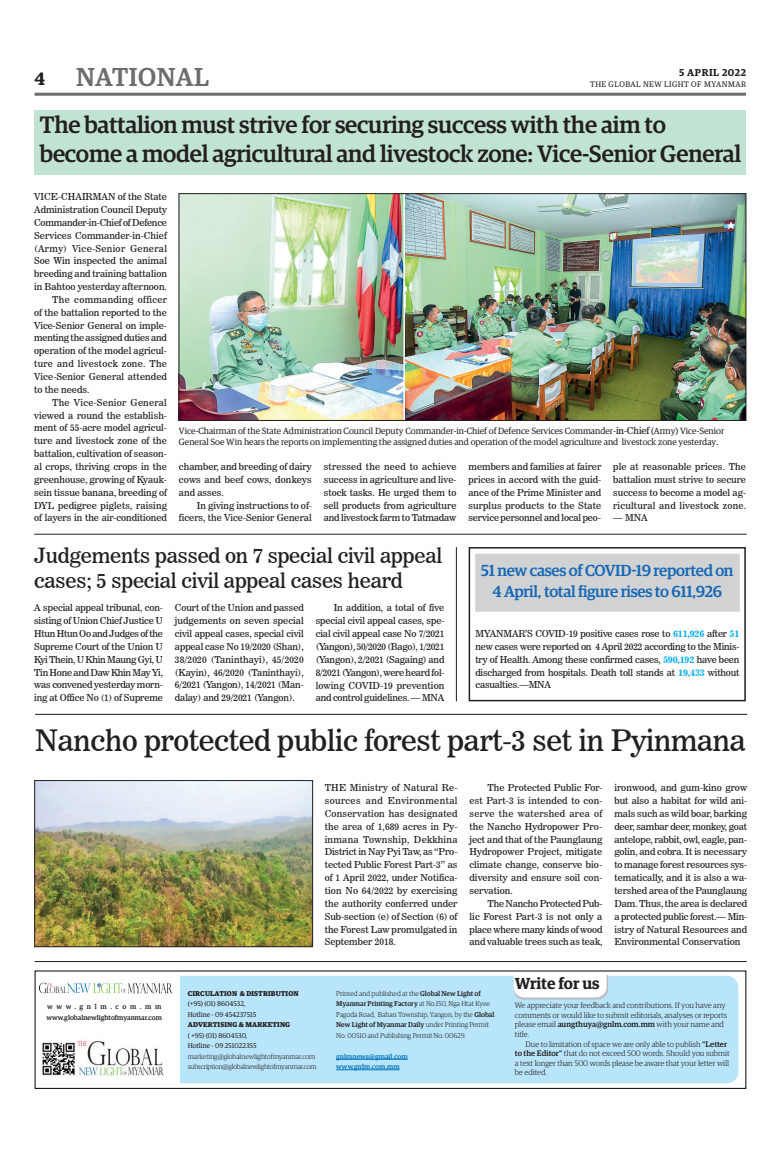
<style>
.page{position:relative;width:773px;height:1152px;background:#fff}
.page>*{position:absolute;margin:0;border:0;box-sizing:border-box;transform-origin:0 0}
._3_Clm_Head{font:29.4px "News 706 BT Roman C";letter-spacing:-.01em;color:#231f20}
.t1{font:500 26px "Guardian Egyp";letter-spacing:.02em;color:#6c6d70}
._3_Clm_Head-2{font:500 23.8px/28.5px "Guardian Egyp";letter-spacing:-.01em;color:#231f20}
._2_Clm_Head{font:20.8px/25px "News 706 BT Roman C";letter-spacing:-.01em;color:#231f20}
.t2{font:600 18px "Guardian Egyp";color:#231f20}
.Brief_Head{font:500 16px "Guardian Egyp";letter-spacing:-.02em;color:#1768b4}
.t3{font:600 16px "Guardian Egyp";letter-spacing:-.005em;color:#231f20}
.t4{font:600 10px "Guardian Egyp";letter-spacing:.06em;color:#231f20}
._2nd_Body{font:9.5px/12.9px "News 706 BT Roman C";color:#231f20;text-align:justify}
.Normal_Para{font:9.5px/12.9px "News 706 BT Roman C";letter-spacing:-.01em;color:#231f20;text-align:justify}
.t5{font:9px/10.8px "Guardian Egyp";color:#231f20}
.t6{font:300 8px/9.6px "Guardian Egyp";color:#231f20}
.t7{font:8px "Guardian Egyp";letter-spacing:.06em;color:#231f20}
.t8{font:300 7px/10.5px "Guardian Egyp";color:#231f20}
.t9{font:7px "Guardian Egyp";color:#231f20}
.t10{font:700 7px "Guardian Egyp";letter-spacing:.02em;color:#231f20}
.t11{font:300 7px "Guardian Egyp";letter-spacing:-.02em;color:#231f20}
.t12{font:500 7px/10.5px "Guardian Egyp";color:#0072bc}
.t13{font:500 7px "Guardian Egyp";color:#231f20}
.t14{font:500 7px "Guardian Egyp";letter-spacing:.52em;color:#231f20}
.s1{font-family:"News 706 BT Roman C";font-size:9.5px}
.s2{font-family:"News 706 BT Bold C";color:#00aeef}
.s3{font-weight:500}
</style>
<div class="page">
<hr style="left:35px;top:93px;width:711px;height:3px;background:#6c6d70">
<div style="left:34px;top:110px;width:712px;height:64px;background:#c1e3d1"></div>
<div style="left:180px;top:976px;width:558px;height:107px;background:#b9e5fa"></div>
<svg style="left:39px;top:983px;width:133px;height:10px"></svg>
<img style="left:42px;top:1040px;width:122px;height:36px">
<hr style="left:336px;top:1059px;width:39px;height:1px;background:#0072bc">
<hr style="left:375px;top:1059px;width:32px;height:1px;background:#0072bc">
<hr style="left:336px;top:1070px;width:63px;height:1px;background:#0072bc">
<svg style="left:513px;top:975px;width:95px;height:25px"></svg>
<div style="left:35px;top:970px;width:711px;height:119px;border:1px solid #000"></div>
<hr style="left:35px;top:961px;width:711px;height:1px;background:#231f20">
<img style="left:181px;top:196px;width:563px;height:223px">
<div style="left:179px;top:194px;width:567px;height:227px;border:1px solid #231f20"></div>
<hr style="left:34px;top:534px;width:712px;height:1px;background:#231f20">
<img style="left:37px;top:782px;width:274px;height:163px">
<div style="left:35px;top:780px;width:278px;height:167px;border:1px solid #231f20"></div>
<hr style="left:35px;top:714px;width:712px;height:1px;background:#231f20">
<div style="left:475px;top:554px;width:264px;height:57px;background:#d1d2d4"></div>
<div style="left:468px;top:547px;width:277px;height:154px;border:2px solid #231f20"></div>
<hr style="left:456px;top:547px;width:1px;height:154px;background:#231f20">
<h3 class="t2" style="left:35px;top:65px;width:12px">4</h3>
<h2 class="t1" style="left:76px;top:59px;width:134px">NATIONAL</h2>
<p class="t4" style="left:679px;top:65px;width:69px">5 APRIL 2022</p>
<p class="t7" style="left:590px;top:79px;width:158px">THE GLOBAL NEW LIGHT OF MYANMAR</p>
<p class="_3_Clm_Head-2" style="left:40px;top:109px;width:703px">The battalion must strive for securing success with the aim to become a model agricultural and livestock zone: Vice-Senior General</p>
<p class="Normal_Para" style="left:34px;top:190px;width:134px">VICE-CHAIRMAN of the State Administration Council Deputy Commander-in-Chief of Defence Services Commander-in-Chief (Army) Vice-Senior General Soe Win inspected the animal breeding and training battalion in Bahtoo yesterday afternoon.</p>
<p class="_2nd_Body" style="left:34px;top:293px;width:134px;text-indent:18px">The commanding officer of the battalion reported to the Vice-Senior General on imple&shy;menting the assigned duties and operation of the model agricul&shy;ture and livestock zone. The Vice-Senior General attended to the needs.</p>
<p class="_2nd_Body" style="left:34px;top:396px;width:134px;text-indent:18px">The Vice-Senior General viewed a round the establish&shy;ment of 55-acre model agricul&shy;ture and livestock zone of the battalion, cultivation of season&shy;al crops, thriving crops in the greenhouse, growing of Kyauk&shy;sein tissue banana, breeding of DYL pedigree piglets, raising of layers in the air-conditioned</p>
<p class="t5" style="left:179px;top:425px;width:546px">Vice-Chairman of the State Administration Council Deputy Commander-in-Chief of Defence Services Commander<span class="s1">-in-Chief</span> (Army) Vice-Senior<br>General Soe Win hears the reports on implementing the assigned duties and operation of the model agriculture and livestock zone yesterday.</p>
<p class="_2nd_Body" style="left:179px;top:460px;width:134px">chamber, and breeding of dairy cows and beef cows, donkeys and asses.</p>
<p class="_2nd_Body" style="left:179px;top:499px;width:134px;text-align:right">In giving instructions to of&shy;ficers, the Vice-Senior General</p>
<p class="_2nd_Body" style="left:324px;top:460px;width:134px">stressed the need to achieve success in agriculture and live&shy;stock tasks. He urged them to sell products from agriculture and livestock farm to Tatmadaw</p>
<p class="_2nd_Body" style="left:468px;top:460px;width:134px">members and families at fairer prices in accord with the guid&shy;ance of the Prime Minister and surplus products to the State service personnel and local peo-</p>
<p class="_2nd_Body" style="left:613px;top:460px;width:134px">ple at reasonable prices. The battalion must strive to secure success to become a model ag&shy;ricultural and livestock zone.</p>
<p class="_2nd_Body" style="left:613px;top:512px;width:36px">— MNA</p>
<p class="_2_Clm_Head" style="left:34px;top:543px;width:409px">Judgements passed on 7 special civil appeal cases; 5 special civil appeal cases heard</p>
<p class="Normal_Para" style="left:34px;top:601px;width:130px">A special appeal tribunal, con&shy;sisting of Union Chief Justice U Htun Htun Oo and Judges of the Supreme Court of the Union U Kyi Thein, U Khin Maung Gyi, U Tin Hone and Daw Khin May Yi, was convened yesterday morn&shy;ing at Office No (1) of Supreme</p>
<p class="Normal_Para" style="left:175px;top:601px;width:130px">Court of the Union and passed judgements on seven special civil appeal cases, special civil appeal case No 19/2020 (Shan), 38/2020 (Taninthayi), 45/2020 (Kayin), 46/2020 (Taninthayi), 6/2021 (Yangon), 14/2021 (Man&shy;dalay) and 29/2021 (Yangon).</p>
<p class="_2nd_Body" style="left:316px;top:601px;width:130px;text-indent:18px">In addition, a total of five special civil appeal cases, spe&shy;cial civil appeal case No 7/2021 (Yangon), 50/2020 (Bago), 1/2021 (Yangon), 2/2021 (Sagaing) and 8/2021 (Yangon), were heard fol&shy;lowing COVID-19 prevention and control guidelines. — MNA</p>
<p class="Brief_Head" style="left:481px;top:559px;width:254px">51 new cases of COVID-19 reported on</p>
<p class="Brief_Head" style="left:492px;top:580px;width:231px">4 April, total figure rises to 611,926</p>
<p class="Normal_Para" style="left:475px;top:627px;width:265px">MYANMAR’S COVID-19 positive cases rose to <span class="s2">611,926</span> after <span class="s2">51 </span>new cases were reported on 4 April 2022 according to the Minis&shy;try of Health. Among these confirmed cases, <span class="s2">590,192</span> have been discharged from hospitals. Death toll stands at <span class="s2">19,433</span> without casualties.—MNA</p>
<p class="_3_Clm_Head" style="left:35px;top:723px;width:712px">Nancho protected public forest part-3 set in Pyinmana</p>
<p class="t14" style="left:47px;top:1001px;width:116px">www.gnlm.com.mm</p>
<p class="t13" style="left:46px;top:1013px;width:117px">www.globalnewlightofmyanmar.com</p>
<p class="Normal_Para" style="left:325px;top:781px;width:134px">THE Ministry of Natural Re&shy;sources and Environmental Conservation has designated the area of 1,689 acres in Py&shy;inmana Township, Dekkhina District in Nay Pyi Taw, as “Pro&shy;tected Public Forest Part-3” as of 1 April 2022, under Notifica&shy;tion No 64/2022 by exercising the authority conferred under Sub-section (e) of Section (6) of the Forest Law promulgated in September 2018.</p>
<p class="_2nd_Body" style="left:469px;top:781px;width:134px;text-indent:18px">The Protected Public For&shy;est Part-3 is intended to con&shy;serve the watershed area of the Nancho Hydropower Pro&shy;ject and that of the Paunglaung Hydropower Project, mitigate climate change, conserve bio&shy;diversity and ensure soil con&shy;servation.</p>
<p class="_2nd_Body" style="left:469px;top:897px;width:134px;text-indent:18px">The Nancho Protected Pub&shy;lic Forest Part-3 is not only a place where many kinds of wood and valuable trees such as teak,</p>
<p class="_2nd_Body" style="left:614px;top:781px;width:134px">ironwood, and gum-kino grow but also a habitat for wild ani&shy;mals such as wild boar, barking deer, sambar deer, monkey, goat antelope, rabbit, owl, eagle, pan&shy;golin, and cobra. It is necessary to manage forest resources sys&shy;tematically, and it is also a wa&shy;tershed area of the Paunglaung Dam. Thus, the area is declared a protected public forest.— Min&shy;istry of Natural Resources and Environmental Conservation</p>
<p class="t10" style="left:188px;top:988px;width:112px">CIRCULATION &amp; DISTRIBUTION</p>
<p class="t9" style="left:188px;top:999px;width:59px">(+95) (01) 8604532,</p>
<p class="t9" style="left:188px;top:1009px;width:70px">Hotline - 09 454237515</p>
<p class="t10" style="left:188px;top:1019px;width:104px">ADVERTISING &amp; MARKETING</p>
<p class="t9" style="left:188px;top:1030px;width:61px">( +95) (01) 8604530,</p>
<p class="t9" style="left:188px;top:1041px;width:70px">Hotline - 09 251022355</p>
<p class="t8" style="left:188px;top:1051px;width:129px">marketing@globalnewlightofmyanmar.com</p>
<p class="t11" style="left:188px;top:1062px;width:130px">subscription@globalnewlightofmyanmar.com</p>
<p class="t8" style="left:336px;top:988px;width:160px">Printed and published at the <span class="s3">Global New Light of Myanmar Printing Factory</span> at No.150, Nga Htat Kyee Pagoda Road, Bahan Township, Yangon, by the <span class="s3">Global New Light of Myanmar Daily</span> under Printing Permit No. 00510 and Publishing Permit No. 00629.</p>
<p class="t12" style="left:336px;top:1050px;width:73px">gnlmnews@gmail.com www.gnlm.com.mm</p>
<p class="t3" style="left:515px;top:972px;width:86px">Write for us</p>
<p class="t6" style="left:515px;top:1000px;width:214px">We appreciate your feedback and contributions. If you have any comments or would like to submit editorials, analyses or reports please email <span class="s3">aungthuya@gnlm.com.mm</span> with your name and title.</p>
<p class="t6" style="left:515px;top:1039px;width:216px;text-indent:11px">Due to limitation of space we are only able to publish <span class="s3">“Letter to the Editor”</span> that do not exceed 500 words. Should you submit a text longer than 500 words please be aware that your letter will be edited.</p>
</div>
